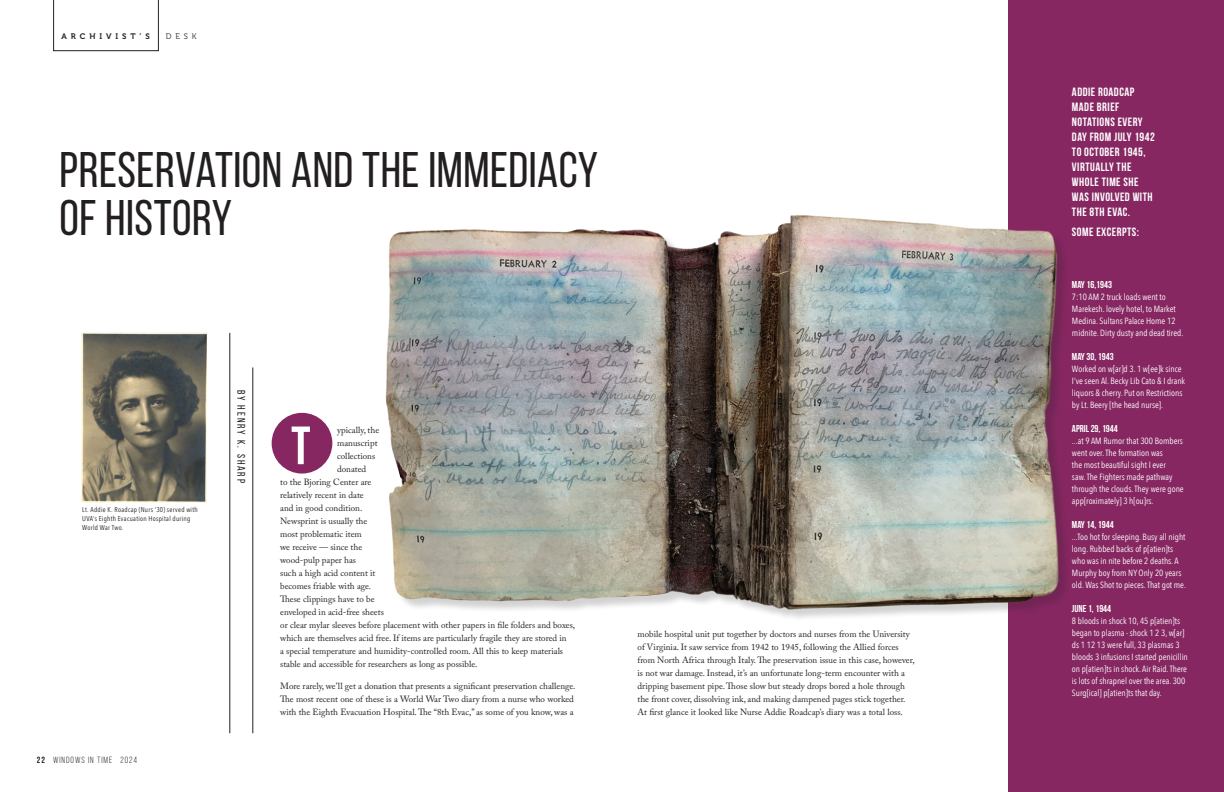
<style>
.page{position:relative;width:1224px;height:792px;background:#fff}
.page>*{position:absolute;margin:0;border:0;box-sizing:border-box;transform-origin:0 0}
.t1{font:700 53.8px "Bebas Neue";color:#fff}
.t2{font:50px/48px "Bebas Neue";letter-spacing:.01em;color:#231f20}
.t3{font:700 12px/15px "Bebas Neue";letter-spacing:.04em;color:#fff}
.t4{font:11px "Bebas Neue";letter-spacing:.17em;color:#231f20}
.t5{font:700 10px "Bebas Neue";color:#fff}
.t6{font:9px/13px "Adobe Caslon Pro";color:#231f20}
.t7{font:9px/12px "Avenir Next Condensed";color:#fff}
.t8{font:9px "Bebas Neue";letter-spacing:.11em;color:#231f20}
.t9{font:8px "Museo 700";letter-spacing:.49em;color:#231f20}
.t10{font:8px "Museo 300";color:#231f20}
.t11{font:7px/9px "Avenir Next Condensed";letter-spacing:.04em;color:#231f20}
.s1{font-weight:700}
</style>
<div class="page">
<div style="left:1009px;top:0;width:215px;height:792px;background:#862762"></div>
<img style="left:82px;top:332px;width:124px;height:170px">
<hr style="left:230px;top:333px;width:1px;height:400px;background:#231f20">
<hr style="left:253px;top:367px;width:1px;height:366px;background:#231f20">
<div style="left:272px;top:413px;width:60px;height:61px;background:#862762;border-radius:50%"></div>
<svg style="left:53px;top:0;width:106px;height:51px"></svg>
<div style="left:388px;top:217px;width:682px;height:404px;background:#231f20;opacity:.2"></div>
<img style="left:385px;top:215px;width:677px;height:395px">
<p class="t9" style="left:62px;top:32px;width:90px">ARCHIVIST’S</p>
<p class="t10" style="left:166px;top:32px;width:32px">DESK</p>
<p class="t2" style="left:60px;top:146px;width:540px">PRESERVATION AND THE IMMEDIACY<br>OF HISTORY</p>
<p class="t11" style="left:82px;top:505px;width:117px">Lt. Addie K. Roadcap (Nurs ‘30) served with<br>UVA’s Eighth Evacuation Hospital during<br>World War Two.</p>
<p class="t8" style="left:37px;top:755px;width:102px"><span class="s1">22</span> WINDOWS IN TIME 2024</p>
<p class="t4" style="left:247px;top:390px;width:95px;rotate:90deg">BY HENRY K. SHARP</p>
<p class="t6" style="left:337px;top:423px;width:44px">ypically, the</p>
<p class="t6" style="left:337px;top:436px;width:42px">manuscript</p>
<p class="t6" style="left:337px;top:449px;width:40px">collections</p>
<p class="t6" style="left:337px;top:462px;width:31px">donated</p>
<p class="t6" style="left:280px;top:475px;width:93px">to the Bjoring Center are</p>
<p class="t6" style="left:280px;top:488px;width:85px">relatively recent in date</p>
<p class="t6" style="left:280px;top:501px;width:84px">and in good condition.</p>
<p class="t6" style="left:280px;top:514px;width:89px">Newsprint is usually the</p>
<p class="t6" style="left:280px;top:527px;width:83px">most problematic item</p>
<p class="t6" style="left:280px;top:540px;width:84px">we receive — since the</p>
<p class="t6" style="left:280px;top:553px;width:77px">wood-pulp paper has</p>
<p class="t6" style="left:280px;top:566px;width:97px">such a high acid content it</p>
<p class="t6" style="left:280px;top:579px;width:93px">becomes friable with age.</p>
<p class="t6" style="left:280px;top:592px;width:96px">These clippings have to be</p>
<p class="t6" style="left:280px;top:605px;width:105px">enveloped in acid-free sheets</p>
<p class="t6" style="left:280px;top:618px;width:297px">or clear mylar sleeves before placement with other papers in file folders and boxes,</p>
<p class="t6" style="left:280px;top:631px;width:288px">which are themselves acid free. If items are particularly fragile they are stored in</p>
<p class="t6" style="left:280px;top:644px;width:285px">a special temperature and humidity-controlled room. All this to keep materials</p>
<p class="t6" style="left:280px;top:657px;width:199px">stable and accessible for researchers as long as possible.</p>
<p class="t6" style="left:280px;top:679px;width:297px">More rarely, we’ll get a donation that presents a significant preservation challenge.<br>The most recent one of these is a World War Two diary from a nurse who worked with the Eighth Evacuation Hospital. The “8th Evac,” as some of you know, was a</p>
<p class="t1" style="left:291px;top:416px;width:21px">T</p>
<p class="t6" style="left:638px;top:628px;width:279px">mobile hospital unit put together by doctors and nurses from the University of Virginia. It saw service from 1942 to 1945, following the Allied forces from North Africa through Italy. The preservation issue in this case, however, is not war damage. Instead, it’s an unfortunate long-term encounter with a dripping basement pipe. Those slow but steady drops bored a hole through the front cover, dissolving ink, and making dampened pages stick together.<br>At first glance it looked like Nurse Addie Roadcap’s diary was a total loss.</p>
<p class="t3" style="left:1072px;top:84px;width:64px">ADDIE ROADCAP</p>
<p class="t3" style="left:1072px;top:99px;width:84px">MADE BRIEF<br>NOTATIONS EVERY<br>DAY FROM JULY 1942<br>TO OCTOBER 1945,<br>VIRTUALLY THE<br>WHOLE TIME SHE</p>
<p class="t3" style="left:1072px;top:189px;width:82px">WAS INVOLVED WITH<br>THE 8TH EVAC.</p>
<p class="t3" style="left:1072px;top:224px;width:69px">SOME EXCERPTS:</p>
<p class="t5" style="left:1072px;top:279px;width:42px">MAY 16,1943</p>
<p class="t7" style="left:1072px;top:290px;width:113px">7:10 AM 2 truck loads went to<br>Marekesh. lovely hotel, to Market<br>Medina. Sultans Palace Home 12 midnite. Dirty dusty and dead tired.</p>
<p class="t5" style="left:1072px;top:351px;width:43px">MAY 30, 1943</p>
<p class="t7" style="left:1072px;top:362px;width:115px">Worked on w[ar]d 3. 1 w[ee]k since I’ve seen Al. Becky Lib Cato &amp; I drank liquors &amp; cherry. Put on Restrictions by Lt. Beery [the head nurse].</p>
<p class="t5" style="left:1072px;top:423px;width:47px">APRIL 29, 1944</p>
<p class="t7" style="left:1072px;top:434px;width:113px">...at 9 AM Rumor that 300 Bombers went over. The formation was<br>the most beautiful sight I ever<br>saw. The Fighters made pathway through the clouds. They were gone app[roximately] 3 h[ou]rs.</p>
<p class="t5" style="left:1072px;top:519px;width:43px">MAY 14, 1944</p>
<p class="t7" style="left:1072px;top:530px;width:116px">...Too hot for sleeping. Busy all night long. Rubbed backs of p[atien]ts who was in nite before 2 deaths. A Murphy boy from NY Only 20 years old. Was Shot to pieces. That got me.</p>
<p class="t5" style="left:1072px;top:603px;width:41px">JUNE 1, 1944</p>
<p class="t7" style="left:1072px;top:614px;width:117px">8 bloods in shock 10, 45 p[atien]ts began to plasma - shock 1 2 3, w[ar] ds 1 12 13 were full, 33 plasmas 3 bloods 3 infusions I started penicillin on p[atien]ts in shock. Air Raid. There is lots of shrapnel over the area. 300<br>Surg[ical] p[atien]ts that day.</p>
</div>
